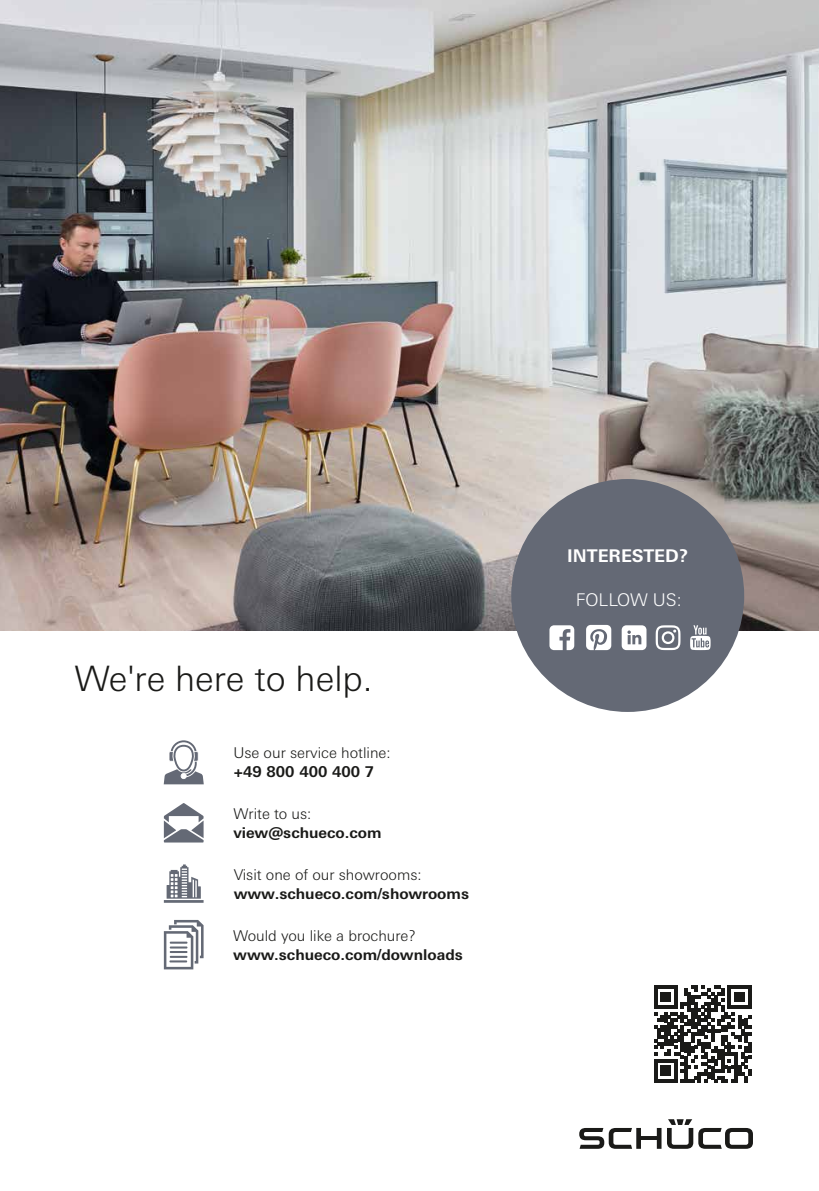
<style>
.page{position:relative;width:819px;height:1191px;background:#fff}
.page>*{position:absolute;margin:0;border:0;box-sizing:border-box;transform-origin:0 0}
.t1{font:300 35px "Univers For Schueco 330";color:#1a1a18}
.t2{font:700 17.5px "Univers For Schueco 630";color:#fff}
.t3{font:300 17.5px "Univers For Schueco 330";color:#fff}
.t4{font:700 14.88px "Univers For Schueco 630";color:#1a1a18}
.t5{font:300 14.88px "Univers For Schueco 330";color:#1a1a18}
</style>
<div class="page">
<img style="left:0;top:0;width:819px;height:631px">
<div style="left:511px;top:479px;width:233px;height:233px;background:#646975;border-radius:50%"></div>
<svg style="left:655px;top:625px;width:25px;height:25px"></svg>
<svg style="left:549px;top:625px;width:25px;height:25px"></svg>
<svg style="left:586px;top:625px;width:25px;height:25px"></svg>
<svg style="left:690px;top:625px;width:20px;height:25px"></svg>
<svg style="left:621px;top:625px;width:25px;height:25px"></svg>
<svg style="left:164px;top:803px;width:39px;height:39px"></svg>
<svg style="left:164px;top:740px;width:40px;height:44px"></svg>
<svg style="left:164px;top:864px;width:39px;height:38px"></svg>
<svg style="left:164px;top:920px;width:39px;height:49px"></svg>
<svg style="left:654px;top:985px;width:97px;height:97px"></svg>
<svg style="left:579px;top:1119px;width:174px;height:29px"></svg>
<h1 class="t1" style="left:74px;top:658px;width:300px">We're here to help.</h1>
<p class="t5" style="left:233px;top:744px;width:159px">Use our service hotline:</p>
<p class="t4" style="left:233px;top:763px;width:142px">+49 800 400 400 7</p>
<p class="t5" style="left:233px;top:805px;width:80px">Write to us:</p>
<p class="t4" style="left:233px;top:823px;width:150px">view@schueco.com</p>
<p class="t5" style="left:234px;top:865px;width:189px">Visit one of our showrooms:</p>
<p class="t4" style="left:234px;top:884px;width:237px">www.schueco.com/showrooms</p>
<p class="t5" style="left:233px;top:926px;width:184px">Would you like a brochure?</p>
<p class="t4" style="left:233px;top:945px;width:231px">www.schueco.com/downloads</p>
<p class="t2" style="left:567px;top:545px;width:123px">INTERESTED?</p>
<p class="t3" style="left:576px;top:590px;width:107px">FOLLOW US:</p>
</div>
